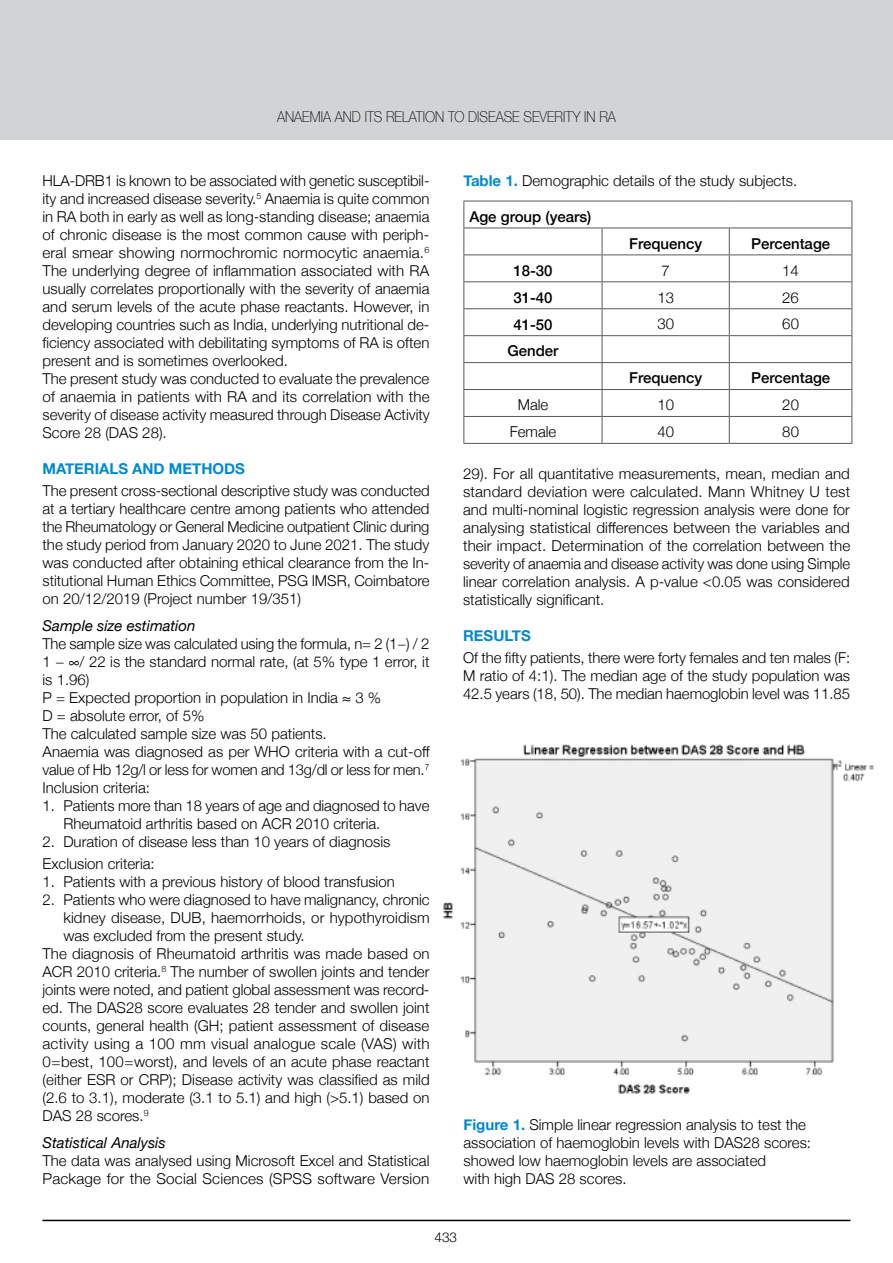
<style>
.page{position:relative;width:893px;height:1263px;background:#fff}
.page>*{position:absolute;margin:0;border:0;box-sizing:border-box;transform-origin:0 0}
.t1{font:300 15px/18px "Helvetica Neue";color:#000}
.t2{font:500 15px "Helvetica Neue";color:#000}
.t3{font:100 15px "Helvetica Neue";color:#000;scale:.9 1}
.t4{font:italic 15px "Helvetica Neue";color:#000}
.t5{font:700 15px "Helvetica Neue";color:#0089cf}
.t6{font:300 13.5px "Helvetica Neue";color:#000}
.s1{font-weight:700;color:#0089cf}
</style>
<div class="page">
<div style="left:0;top:0;width:893px;height:140px;background:#d1d3d4"></div>
<hr style="left:43px;top:1220px;width:807px;height:1px;background:#000">
<hr style="left:463px;top:201px;width:139px;height:1px;background:#58595b">
<hr style="left:602px;top:201px;width:127px;height:1px;background:#58595b">
<hr style="left:729px;top:201px;width:123px;height:1px;background:#58595b">
<hr style="left:463px;top:228px;width:139px;height:1px;background:#58595b">
<hr style="left:602px;top:228px;width:127px;height:1px;background:#58595b">
<hr style="left:729px;top:228px;width:123px;height:1px;background:#58595b">
<hr style="left:463px;top:254px;width:139px;height:1px;background:#58595b">
<hr style="left:602px;top:254px;width:127px;height:1px;background:#58595b">
<hr style="left:729px;top:254px;width:123px;height:1px;background:#58595b">
<hr style="left:463px;top:281px;width:139px;height:1px;background:#58595b">
<hr style="left:602px;top:281px;width:127px;height:1px;background:#58595b">
<hr style="left:729px;top:281px;width:123px;height:1px;background:#58595b">
<hr style="left:463px;top:308px;width:139px;height:1px;background:#58595b">
<hr style="left:602px;top:308px;width:127px;height:1px;background:#58595b">
<hr style="left:729px;top:308px;width:123px;height:1px;background:#58595b">
<hr style="left:463px;top:335px;width:139px;height:1px;background:#58595b">
<hr style="left:602px;top:335px;width:127px;height:1px;background:#58595b">
<hr style="left:729px;top:335px;width:123px;height:1px;background:#58595b">
<hr style="left:463px;top:362px;width:139px;height:1px;background:#58595b">
<hr style="left:602px;top:362px;width:127px;height:1px;background:#58595b">
<hr style="left:729px;top:362px;width:123px;height:1px;background:#58595b">
<hr style="left:463px;top:389px;width:139px;height:1px;background:#58595b">
<hr style="left:602px;top:389px;width:127px;height:1px;background:#58595b">
<hr style="left:729px;top:389px;width:123px;height:1px;background:#58595b">
<hr style="left:463px;top:416px;width:139px;height:1px;background:#58595b">
<svg style="left:463px;top:201px;width:1px;height:242px"></svg>
<hr style="left:602px;top:416px;width:127px;height:1px;background:#58595b">
<svg style="left:602px;top:228px;width:1px;height:215px"></svg>
<hr style="left:729px;top:416px;width:123px;height:1px;background:#58595b">
<svg style="left:729px;top:228px;width:1px;height:215px"></svg>
<svg style="left:851px;top:201px;width:1px;height:242px"></svg>
<hr style="left:463px;top:443px;width:139px;height:1px;background:#58595b">
<hr style="left:602px;top:443px;width:127px;height:1px;background:#58595b">
<hr style="left:729px;top:443px;width:123px;height:1px;background:#58595b">
<img style="left:443px;top:744px;width:431px;height:350px">
<img style="left:843px;top:767px;width:23px;height:19px">
<p class="t3" style="left:277px;top:105px;width:378px">ANAEMIA AND ITS RELATION TO DISEASE SEVERITY IN RA</p>
<p class="t1" style="left:43px;top:171px;width:389px">HLA-DRB1 is known to be associated with genetic susceptibil&shy;ity and increased disease severity.<sup>5</sup> Anaemia is quite common in RA both in early as well as long-standing disease; anaemia of chronic disease is the most common cause with periph&shy;eral smear showing normochromic normocytic anaemia.<sup>6<br></sup>The underlying degree of inflammation associated with RA usually correlates proportionally with the severity of anaemia and serum levels of the acute phase reactants. However, in developing countries such as India, underlying nutritional de&shy;ficiency associated with debilitating symptoms of RA is often present and is sometimes overlooked.<br>The present study was conducted to evaluate the prevalence of anaemia in patients with RA and its correlation with the severity of disease activity measured through Disease Activity Score 28 (DAS 28).</p>
<p class="t5" style="left:43px;top:457px;width:204px">MATERIALS AND METHODS</p>
<p class="t1" style="left:43px;top:481px;width:389px;text-align:justify">The present cross-sectional descriptive study was conducted at a tertiary healthcare centre among patients who attended the Rheumatology or General Medicine outpatient Clinic during the study period from January 2020 to June 2021. The study was conducted after obtaining ethical clearance from the In&shy;stitutional Human Ethics Committee, PSG IMSR, Coimbatore on 20/12/2019 (Project number 19/351)</p>
<p class="t4" style="left:43px;top:615px;width:155px">Sample size estimation</p>
<p class="t1" style="left:43px;top:633px;width:389px">The sample size was calculated using the formula, n= 2 (1−) / 2<br>1 − ∞/ 22 is the standard normal rate, (at 5% type 1 error, it is 1.96)<br>P = Expected proportion in population in India ≈ 3 %<br>D = absolute error, of 5%<br>The calculated sample size was 50 patients.<br>Anaemia was diagnosed as per WHO criteria with a cut-off value of Hb 12g/l or less for women and 13g/dl or less for men.<sup>7<br></sup>Inclusion criteria:</p>
<p class="t1" style="left:63px;top:795px;width:368px;text-indent:-21px">1. Patients more than 18 years of age and diagnosed to have<br>Rheumatoid arthritis based on ACR 2010 criteria.</p>
<p class="t1" style="left:43px;top:829px;width:349px;line-height:22.2px">2. Duration of disease less than 10 years of diagnosis<br>Exclusion criteria:</p>
<p class="t1" style="left:43px;top:872px;width:354px">1. Patients with a previous history of blood transfusion</p>
<p class="t1" style="left:43px;top:890px;width:389px">2. Patients who were diagnosed to have malignancy, chronic</p>
<p class="t1" style="left:63px;top:908px;width:368px">kidney disease, DUB, haemorrhoids, or hypothyroidism</p>
<p class="t1" style="left:63px;top:926px;width:243px">was excluded from the present study.</p>
<p class="t1" style="left:43px;top:944px;width:389px">The diagnosis of Rheumatoid arthritis was made based on</p>
<p class="t1" style="left:43px;top:962px;width:388px">ACR 2010 criteria.<sup>8</sup> The number of swollen joints and tender</p>
<p class="t1" style="left:43px;top:980px;width:388px">joints were noted, and patient global assessment was record-</p>
<p class="t1" style="left:43px;top:998px;width:388px">ed. The DAS28 score evaluates 28 tender and swollen joint</p>
<p class="t1" style="left:43px;top:1016px;width:388px">counts, general health (GH; patient assessment of disease</p>
<p class="t1" style="left:43px;top:1034px;width:389px">activity using a 100 mm visual analogue scale (VAS) with</p>
<p class="t1" style="left:43px;top:1052px;width:388px">0=best, 100=worst), and levels of an acute phase reactant</p>
<p class="t1" style="left:43px;top:1070px;width:389px">(either ESR or CRP); Disease activity was classified as mild</p>
<p class="t1" style="left:43px;top:1088px;width:388px">(2.6 to 3.1), moderate (3.1 to 5.1) and high (&gt;5.1) based on</p>
<p class="t1" style="left:43px;top:1106px;width:108px">DAS 28 scores.<sup>9</sup></p>
<p class="t4" style="left:43px;top:1131px;width:125px">Statistical Analysis</p>
<p class="t1" style="left:43px;top:1150px;width:388px">The data was analysed using Microsoft Excel and Statistical<br>Package for the Social Sciences (SPSS software Version</p>
<p class="t1" style="left:463px;top:171px;width:335px"><span class="s1">Table 1.</span> Demographic details of the study subjects.</p>
<p class="t2" style="left:469px;top:204px;width:124px">Age group (years)</p>
<p class="t2" style="left:629px;top:231px;width:75px">Frequency</p>
<p class="t2" style="left:751px;top:231px;width:81px">Percentage</p>
<p class="t2" style="left:513px;top:258px;width:41px">18-30</p>
<p class="t1" style="left:661px;top:260px;width:10px">7</p>
<p class="t1" style="left:782px;top:260px;width:18px">14</p>
<p class="t2" style="left:513px;top:285px;width:41px">31-40</p>
<p class="t1" style="left:657px;top:287px;width:18px">13</p>
<p class="t1" style="left:782px;top:287px;width:18px">26</p>
<p class="t2" style="left:513px;top:312px;width:41px">41-50</p>
<p class="t1" style="left:657px;top:314px;width:18px">30</p>
<p class="t1" style="left:782px;top:314px;width:18px">60</p>
<p class="t2" style="left:507px;top:339px;width:53px">Gender</p>
<p class="t2" style="left:629px;top:366px;width:75px">Frequency</p>
<p class="t2" style="left:751px;top:366px;width:81px">Percentage</p>
<p class="t1" style="left:518px;top:395px;width:32px">Male</p>
<p class="t1" style="left:657px;top:395px;width:18px">10</p>
<p class="t1" style="left:782px;top:395px;width:18px">20</p>
<p class="t1" style="left:510px;top:422px;width:48px">Female</p>
<p class="t1" style="left:657px;top:422px;width:18px">40</p>
<p class="t1" style="left:782px;top:422px;width:18px">80</p>
<p class="t1" style="left:463px;top:463px;width:389px;text-align:justify">29). For all quantitative measurements, mean, median and standard deviation were calculated. Mann Whitney U test and multi-nominal logistic regression analysis were done for analysing statistical differences between the variables and their impact. Determination of the correlation between the severity of anaemia and disease activity was done using Simple linear correlation analysis. A p-value &lt;0.05 was considered statistically significant.</p>
<p class="t5" style="left:463px;top:623px;width:69px">RESULTS</p>
<p class="t1" style="left:463px;top:647px;width:389px;text-align:justify">Of the fifty patients, there were forty females and ten males (F:<br>M ratio of 4:1). The median age of the study population was 42.5 years (18, 50). The median haemoglobin level was 11.85</p>
<p class="t1" style="left:463px;top:1114px;width:349px"><span class="s1">Figure 1.</span> Simple linear regression analysis to test the association of haemoglobin levels with DAS28 scores: showed low haemoglobin levels are associated<br>with high DAS 28 scores.</p>
<p class="t6" style="left:434px;top:1226px;width:24px">433</p>
</div>
